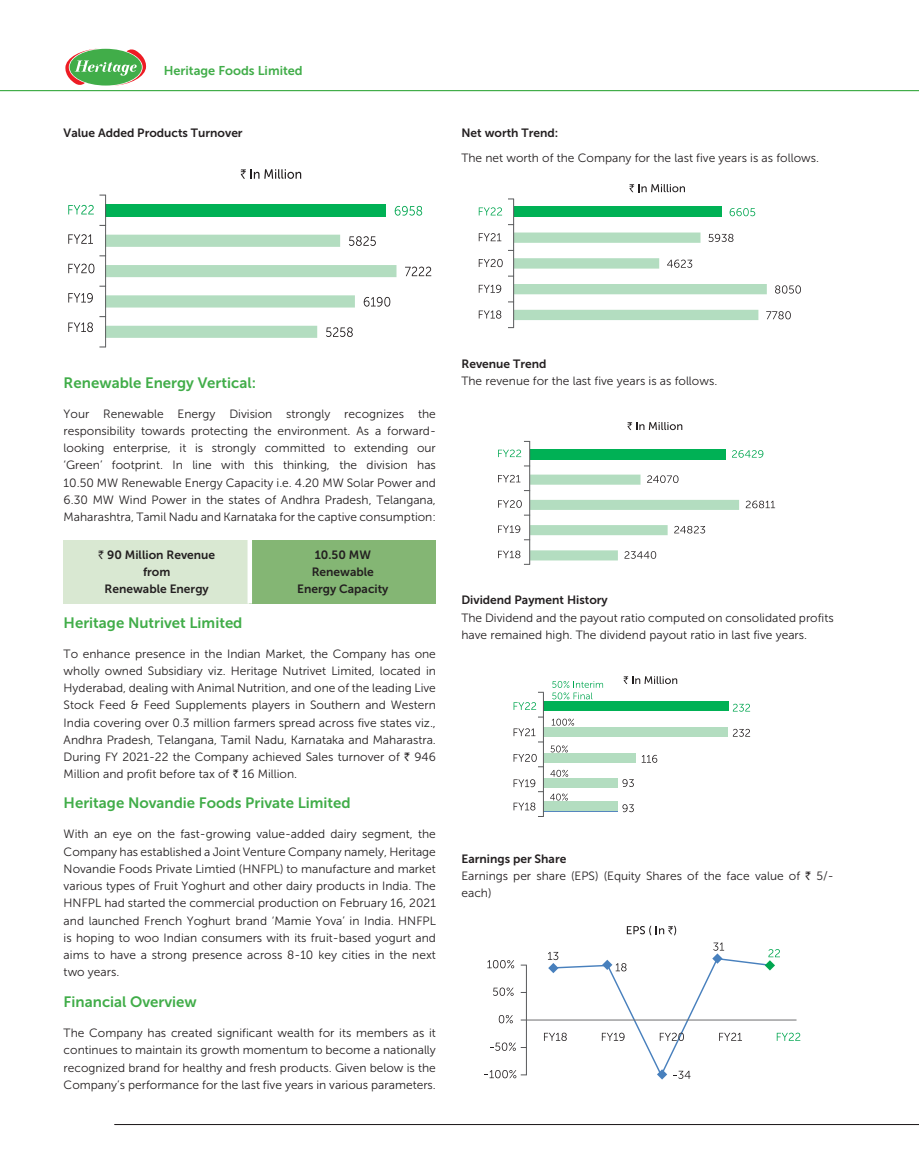
<style>
.page{position:relative;width:919px;height:1161px;background:#fff}
.page>*{position:absolute;margin:0;border:0;box-sizing:border-box;transform-origin:0 0}
.t1{font:15px "Museo Sans 700";color:#41ad49}
.t2{font:12.75px "Museo Sans 700";color:#41ad49}
.t3{font:12px/17.2px "Museo Sans 300";color:#231f20;text-align:justify}
.t4{font:12px/17.2px "Museo Sans 700";color:#231f20;text-align:center}
.s1{font-family:"Rupee"}
</style>
<div class="page">
<hr style="left:0;top:90px;width:918px;height:1px;background:#41ad49">
<hr style="left:114px;top:1124px;width:804px;height:1px;background:#231f20">
<svg style="left:65px;top:48px;width:82px;height:38px"></svg>
<div style="left:105px;top:204px;width:281px;height:12px;background:#00b155"></div>
<svg style="left:405px;top:267px;width:26px;height:9px"></svg>
<svg style="left:394px;top:206px;width:28px;height:10px"></svg>
<svg style="left:68px;top:205px;width:26px;height:9px"></svg>
<hr style="left:105px;top:195px;width:1px;height:152px;background:#58595b">
<svg style="left:68px;top:234px;width:328px;height:104px"></svg>
<svg style="left:240px;top:169px;width:61px;height:10px"></svg>
<div style="left:64px;top:540px;width:186px;height:63px;background:#d9e8d2"></div>
<div style="left:250px;top:540px;width:186px;height:63px;background:#84b674"></div>
<div style="left:247px;top:540px;width:5px;height:63px;background:#fff"></div>
<div style="left:514px;top:207px;width:207px;height:10px;background:#00b155"></div>
<hr style="left:513px;top:199px;width:1px;height:129px;background:#58595b">
<svg style="left:508px;top:232px;width:292px;height:88px"></svg>
<svg style="left:729px;top:208px;width:26px;height:8px"></svg>
<svg style="left:478px;top:310px;width:23px;height:9px"></svg>
<svg style="left:478px;top:285px;width:23px;height:8px"></svg>
<svg style="left:478px;top:259px;width:24px;height:8px"></svg>
<svg style="left:478px;top:233px;width:23px;height:8px"></svg>
<svg style="left:478px;top:207px;width:24px;height:8px"></svg>
<svg style="left:629px;top:184px;width:56px;height:8px"></svg>
<div style="left:530px;top:449px;width:195px;height:10px;background:#00b155"></div>
<svg style="left:745px;top:501px;width:30px;height:7px"></svg>
<svg style="left:732px;top:450px;width:31px;height:8px"></svg>
<svg style="left:498px;top:450px;width:23px;height:7px"></svg>
<hr style="left:529px;top:441px;width:1px;height:123px;background:#58595b">
<svg style="left:498px;top:475px;width:241px;height:90px"></svg>
<svg style="left:627px;top:422px;width:55px;height:8px"></svg>
<div style="left:543px;top:701px;width:185px;height:10px;background:#00b155"></div>
<div style="left:543px;top:727px;width:184px;height:10px;background:#b3ddc0"></div>
<div style="left:543px;top:753px;width:92px;height:10px;background:#b3ddc0"></div>
<div style="left:543px;top:778px;width:74px;height:10px;background:#b3ddc0"></div>
<div style="left:543px;top:801px;width:74px;height:10px;background:#b3ddc0"></div>
<svg style="left:622px;top:779px;width:11px;height:8px"></svg>
<svg style="left:732px;top:704px;width:18px;height:8px"></svg>
<svg style="left:732px;top:729px;width:18px;height:8px"></svg>
<img style="left:545px;top:811px;width:51px;height:1px">
<hr style="left:543px;top:692px;width:1px;height:124px;background:#58595b">
<svg style="left:596px;top:804px;width:37px;height:8px"></svg>
<svg style="left:552px;top:681px;width:51px;height:18px"></svg>
<svg style="left:641px;top:755px;width:16px;height:8px"></svg>
<svg style="left:513px;top:717px;width:61px;height:100px"></svg>
<svg style="left:513px;top:702px;width:23px;height:8px"></svg>
<svg style="left:623px;top:676px;width:54px;height:8px"></svg>
<svg style="left:498px;top:1015px;width:15px;height:8px"></svg>
<svg style="left:493px;top:987px;width:20px;height:9px"></svg>
<svg style="left:487px;top:960px;width:27px;height:8px"></svg>
<hr style="left:526px;top:965px;width:1px;height:110px;background:#58595b">
<svg style="left:484px;top:1070px;width:43px;height:8px"></svg>
<svg style="left:490px;top:1042px;width:37px;height:9px"></svg>
<svg style="left:544px;top:942px;width:256px;height:137px"></svg>
<svg style="left:626px;top:926px;width:50px;height:9px"></svg>
<hr style="left:527px;top:1019px;width:269px;height:1px;background:#6d6e70">
<p class="t2" style="left:164px;top:66px;width:140px">Heritage Foods Limited</p>
<p class="t4" style="left:64px;top:125px;width:180px">Value Added Products Turnover</p>
<p class="t4" style="left:461px;top:125px;width:98px">Net worth Trend:</p>
<p class="t3" style="left:461px;top:151px;width:359px">The net worth of the Company for the last five years is as follows.</p>
<p class="t1" style="left:64px;top:377px;width:194px">Renewable Energy Vertical:</p>
<p class="t3" style="left:64px;top:406px;width:374px">Your Renewable Energy Division strongly recognizes the responsibility towards protecting the environment. As a forward&shy;looking enterprise, it is strongly committed to extending our ‘Green’ footprint. In line with this thinking, the division has 10.50 MW Renewable Energy Capacity i.e. 4.20 MW Solar Power and 6.30 MW Wind Power in the states of Andhra Pradesh, Telangana, Maharashtra, Tamil Nadu and Karnataka for the captive consumption:</p>
<p class="t4" style="left:98px;top:547px;width:118px"><span class="s1">`</span> 90 Million Revenue from<br>Renewable Energy</p>
<p class="t4" style="left:297px;top:547px;width:93px">10.50 MW<br>Renewable<br>Energy Capacity</p>
<p class="t1" style="left:64px;top:617px;width:180px">Heritage Nutrivet Limited</p>
<p class="t3" style="left:64px;top:646px;width:374px">To enhance presence in the Indian Market, the Company has one wholly owned Subsidiary viz. Heritage Nutrivet Limited, located in Hyderabad, dealing with Animal Nutrition, and one of the leading Live Stock Feed &amp; Feed Supplements players in Southern and Western India covering over 0.3 million farmers spread across five states viz., Andhra Pradesh, Telangana, Tamil Nadu, Karnataka and Maharastra.<br>During FY 2021-22 the Company achieved Sales turnover of <span class="s1">`</span> 946<br>Million and profit before tax of <span class="s1">`</span> 16 Million.</p>
<p class="t1" style="left:64px;top:798px;width:288px">Heritage Novandie Foods Private Limited</p>
<p class="t3" style="left:64px;top:827px;width:374px">With an eye on the fast-growing value-added dairy segment, the Company has established a Joint Venture Company namely, Heritage Novandie Foods Private Limtied (HNFPL) to manufacture and market various types of Fruit Yoghurt and other dairy products in India. The HNFPL had started the commercial production on February 16, 2021 and launched French Yoghurt brand ‘Mamie Yova’ in India. HNFPL is hoping to woo Indian consumers with its fruit-based yogurt and aims to have a strong presence across 8-10 key cities in the next two years.</p>
<p class="t1" style="left:64px;top:996px;width:135px">Financial Overview</p>
<p class="t3" style="left:64px;top:1026px;width:374px">The Company has created significant wealth for its members as it continues to maintain its growth momentum to become a nationally recognized brand for healthy and fresh products. Given below is the Company’s performance for the last five years in various parameters.</p>
<p class="t4" style="left:461px;top:357px;width:86px">Revenue Trend</p>
<p class="t3" style="left:461px;top:374px;width:257px">The revenue for the last five years is as follows.</p>
<p class="t4" style="left:461px;top:593px;width:148px">Dividend Payment History</p>
<p class="t3" style="left:461px;top:610px;width:374px">The Dividend and the payout ratio computed on consolidated profits have remained high. The dividend payout ratio in last five years.</p>
<p class="t4" style="left:461px;top:851px;width:106px">Earnings per Share</p>
<p class="t3" style="left:461px;top:868px;width:374px">Earnings per share (EPS) (Equity Shares of the face value of <span class="s1">`</span> 5/- each)</p>
</div>
